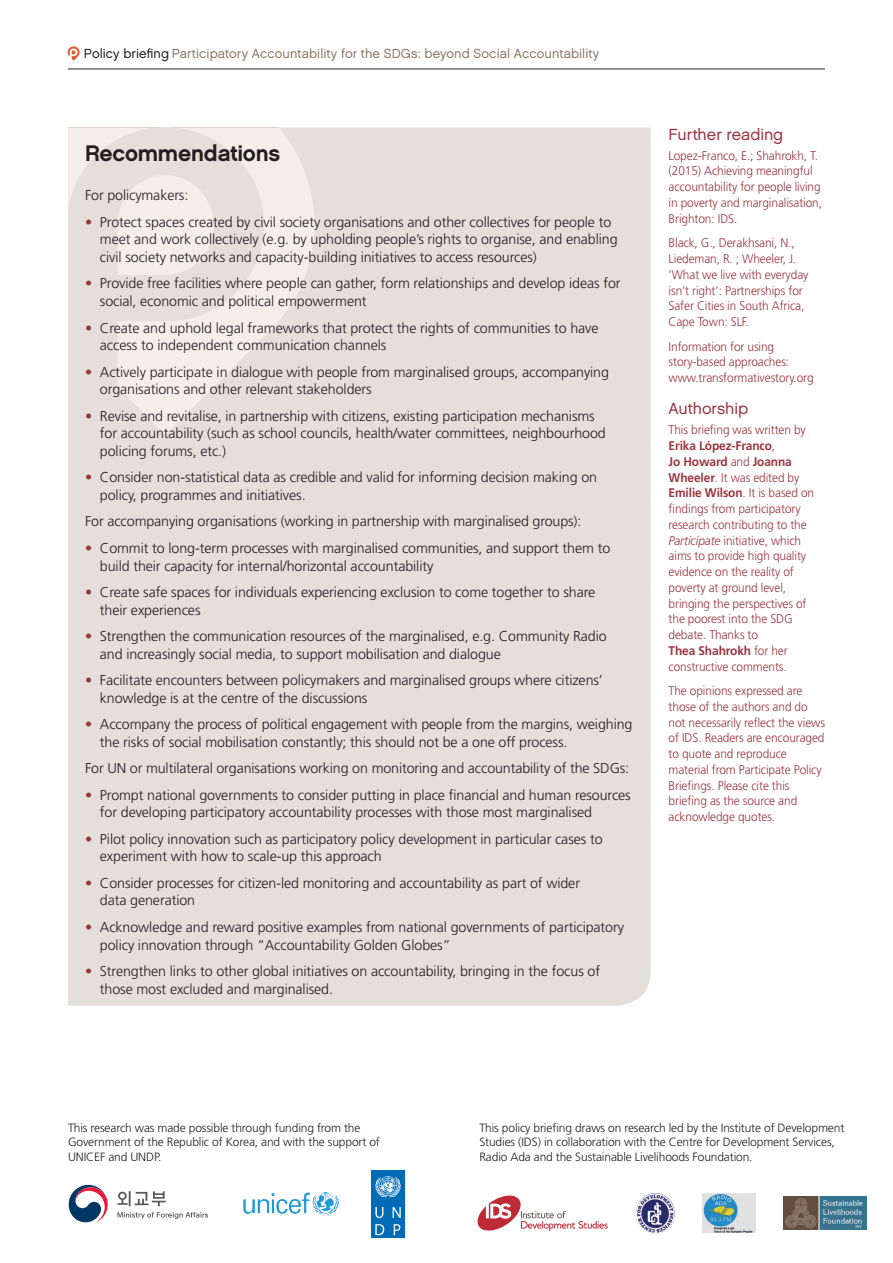
<style>
.page{position:relative;width:893px;height:1263px;background:#fff}
.page>*{position:absolute;margin:0;border:0;box-sizing:border-box;transform-origin:0 0}
.PS_box_head{font:22.5px "Chalet New York Nineteen Sixty";letter-spacing:-.01em;color:#231f20}
.P_PB_side_sub{font:16.2px "Chalet London Nineteen Sixty";letter-spacing:-.005em;color:#9a3440}
.P_body_9_5{font:300 14.25px/17.7px "Frutiger LT Std";letter-spacing:-.005em;color:#231f20}
.P_running_head{font:13.2px "Chalet London Nineteen Sixty";letter-spacing:.005em;color:#8a7966}
.P_PB_side_text{font:300 12.6px/15.8px "Frutiger LT Std";letter-spacing:-.01em;color:#9a3440;scale:.95 1}
.P_PB_lead_text{font:300 12px/14.4px "Frutiger LT Std";letter-spacing:-.01em;color:#231f20}
.s1{color:#231f20}
.s2{color:#9a3440}
.s3{font-weight:700}
.s4{font-style:italic}
</style>
<div class="page">
<svg style="left:67px;top:46px;width:13px;height:15px"></svg>
<hr style="left:68px;top:69px;width:757px;height:1px;background:#231f20">
<div style="left:68px;top:128px;width:583px;height:878px;background:#e4dfd8"></div>
<svg style="left:68px;top:128px;width:246px;height:307px;background:#e9e4dd"></svg>
<svg style="left:117px;top:175px;width:97px;height:100px;background:#f0ece5"></svg>
<svg style="left:477px;top:1195px;width:131px;height:36px"></svg>
<div style="left:371px;top:1204px;width:17px;height:16px;background:#006bb6"></div>
<svg style="left:375px;top:1207px;width:8px;height:11px"></svg>
<div style="left:389px;top:1204px;width:16px;height:16px;background:#006bb6"></div>
<svg style="left:393px;top:1207px;width:8px;height:11px"></svg>
<div style="left:389px;top:1221px;width:16px;height:17px;background:#006bb6"></div>
<svg style="left:394px;top:1224px;width:6px;height:11px"></svg>
<div style="left:371px;top:1221px;width:17px;height:17px;background:#006bb6"></div>
<svg style="left:375px;top:1224px;width:9px;height:11px"></svg>
<div style="left:371px;top:1170px;width:34px;height:33px;background:#006bb6"></div>
<svg style="left:375px;top:1176px;width:26px;height:22px"></svg>
<img style="left:243px;top:1192px;width:95px;height:23px">
<svg style="left:117px;top:1212px;width:91px;height:7px"></svg>
<svg style="left:69px;top:1185px;width:39px;height:38px"></svg>
<svg style="left:117px;top:1191px;width:49px;height:15px"></svg>
<img style="left:703px;top:1194px;width:53px;height:39px">
<img style="left:783px;top:1197px;width:84px;height:33px">
<img style="left:636px;top:1193px;width:39px;height:41px">
<p class="P_running_head" style="left:84px;top:45px;width:517px"><span class="s1">Policy briefing</span> Participatory Accountability for the SDGs: beyond Social Accountability</p>
<p class="PS_box_head" style="left:85px;top:139px;width:197px">Recommendations</p>
<p class="P_body_9_5" style="left:85px;top:187px;width:105px">For policymakers:</p>
<p class="P_body_9_5" style="left:100px;top:213px;width:519px;text-indent:-15px"><span class="s2">•</span> Protect spaces created by civil society organisations and other collectives for people to meet and work collectively (e.g. by upholding people’s rights to organise, and enabling civil society networks and capacity-building initiatives to access resources)</p>
<p class="P_body_9_5" style="left:100px;top:275px;width:522px;text-indent:-15px"><span class="s2">•</span> Provide free facilities where people can gather, form relationships and develop ideas for social, economic and political empowerment</p>
<p class="P_body_9_5" style="left:100px;top:319px;width:500px;text-indent:-15px"><span class="s2">•</span> Create and uphold legal frameworks that protect the rights of communities to have access to independent communication channels</p>
<p class="P_body_9_5" style="left:100px;top:363px;width:511px;text-indent:-15px"><span class="s2">•</span> Actively participate in dialogue with people from marginalised groups, accompanying organisations and other relevant stakeholders</p>
<p class="P_body_9_5" style="left:100px;top:407px;width:507px;text-indent:-15px"><span class="s2">•</span> Revise and revitalise, in partnership with citizens, existing participation mechanisms for accountability (such as school councils, health/water committees, neighbourhood policing forums, etc.)</p>
<p class="P_body_9_5" style="left:100px;top:469px;width:499px;text-indent:-15px"><span class="s2">•</span> Consider non-statistical data as credible and valid for informing decision making on policy, programmes and initiatives.</p>
<p class="P_body_9_5" style="left:85px;top:513px;width:498px">For accompanying organisations (working in partnership with marginalised groups):</p>
<p class="P_body_9_5" style="left:100px;top:539px;width:512px;text-indent:-15px"><span class="s2">•</span> Commit to long-term processes with marginalised communities, and support them to build their capacity for internal/horizontal accountability</p>
<p class="P_body_9_5" style="left:100px;top:583px;width:497px;text-indent:-15px"><span class="s2">•</span> Create safe spaces for individuals experiencing exclusion to come together to share their experiences</p>
<p class="P_body_9_5" style="left:100px;top:627px;width:508px;text-indent:-15px"><span class="s2">•</span> Strengthen the communication resources of the marginalised, e.g. Community Radio and increasingly social media, to support mobilisation and dialogue</p>
<p class="P_body_9_5" style="left:100px;top:671px;width:504px;text-indent:-15px"><span class="s2">•</span> Facilitate encounters between policymakers and marginalised groups where citizens’ knowledge is at the centre of the discussions</p>
<p class="P_body_9_5" style="left:100px;top:716px;width:534px;text-indent:-15px"><span class="s2">•</span> Accompany the process of political engagement with people from the margins, weighing the risks of social mobilisation constantly; this should not be a one off process.</p>
<p class="P_body_9_5" style="left:85px;top:760px;width:546px">For UN or multilateral organisations working on monitoring and accountability of the SDGs:</p>
<p class="P_body_9_5" style="left:100px;top:786px;width:532px;text-indent:-15px"><span class="s2">•</span> Prompt national governments to consider putting in place financial and human resources for developing participatory accountability processes with those most marginalised</p>
<p class="P_body_9_5" style="left:100px;top:830px;width:504px;text-indent:-15px"><span class="s2">•</span> Pilot policy innovation such as participatory policy development in particular cases to experiment with how to scale-up this approach</p>
<p class="P_body_9_5" style="left:100px;top:874px;width:482px;text-indent:-15px"><span class="s2">•</span> Consider processes for citizen-led monitoring and accountability as part of wider data generation</p>
<p class="P_body_9_5" style="left:100px;top:918px;width:526px;text-indent:-15px"><span class="s2">•</span> Acknowledge and reward positive examples from national governments of participatory policy innovation through “Accountability Golden Globes”</p>
<p class="P_body_9_5" style="left:100px;top:962px;width:502px;text-indent:-15px"><span class="s2">•</span> Strengthen links to other global initiatives on accountability, bringing in the focus of those most excluded and marginalised.</p>
<p class="P_PB_side_sub" style="left:669px;top:124px;width:116px">Further reading</p>
<p class="P_PB_side_text" style="left:669px;top:148px;width:163px">Lopez-Franco, E.; Shahrokh, T. (2015) Achieving meaningful accountability for people living in poverty and marginalisation,<br>Brighton: IDS.</p>
<p class="P_PB_side_text" style="left:669px;top:235px;width:149px">Black, G., Derakhsani, N.,<br>Liedeman, R. ; Wheeler, J. ’What we live with everyday isn’t right’: Partnerships for<br>Safer Cities in South Africa,<br>Cape Town: SLF.</p>
<p class="P_PB_side_text" style="left:669px;top:338px;width:154px">Information for using story-based approaches: www.transformativestory.org</p>
<p class="P_PB_side_sub" style="left:669px;top:399px;width:81px">Authorship</p>
<p class="P_PB_side_text" style="left:669px;top:422px;width:155px">This briefing was written by<br><span class="s3">Erika López-Franco</span>,<br><span class="s3">Jo Howard</span> and <span class="s3">Joanna<br>Wheeler</span>. It was edited by<br><span class="s3">Emilie Wilson</span>. It is based on findings from participatory research contributing to the<br><span class="s4">Participate</span> initiative, which aims to provide high quality evidence on the reality of poverty at ground level, bringing the perspectives of the poorest into the SDG debate. Thanks to<br><span class="s3">Thea Shahrokh</span> for her constructive comments.</p>
<p class="P_PB_side_text" style="left:669px;top:683px;width:166px">The opinions expressed are those of the authors and do not necessarily reflect the views of IDS. Readers are encouraged to quote and reproduce material from Participate Policy<br>Briefings. Please cite this briefing as the source and acknowledge quotes.</p>
<p class="P_PB_lead_text" style="left:68px;top:1121px;width:313px">This research was made possible through funding from the<br>Government of the Republic of Korea, and with the support of<br>UNICEF and UNDP.</p>
<p class="P_PB_lead_text" style="left:479px;top:1121px;width:366px">This policy briefing draws on research led by the Institute of Development<br>Studies (IDS) in collaboration with the Centre for Development Services,<br>Radio Ada and the Sustainable Livelihoods Foundation.</p>
</div>
